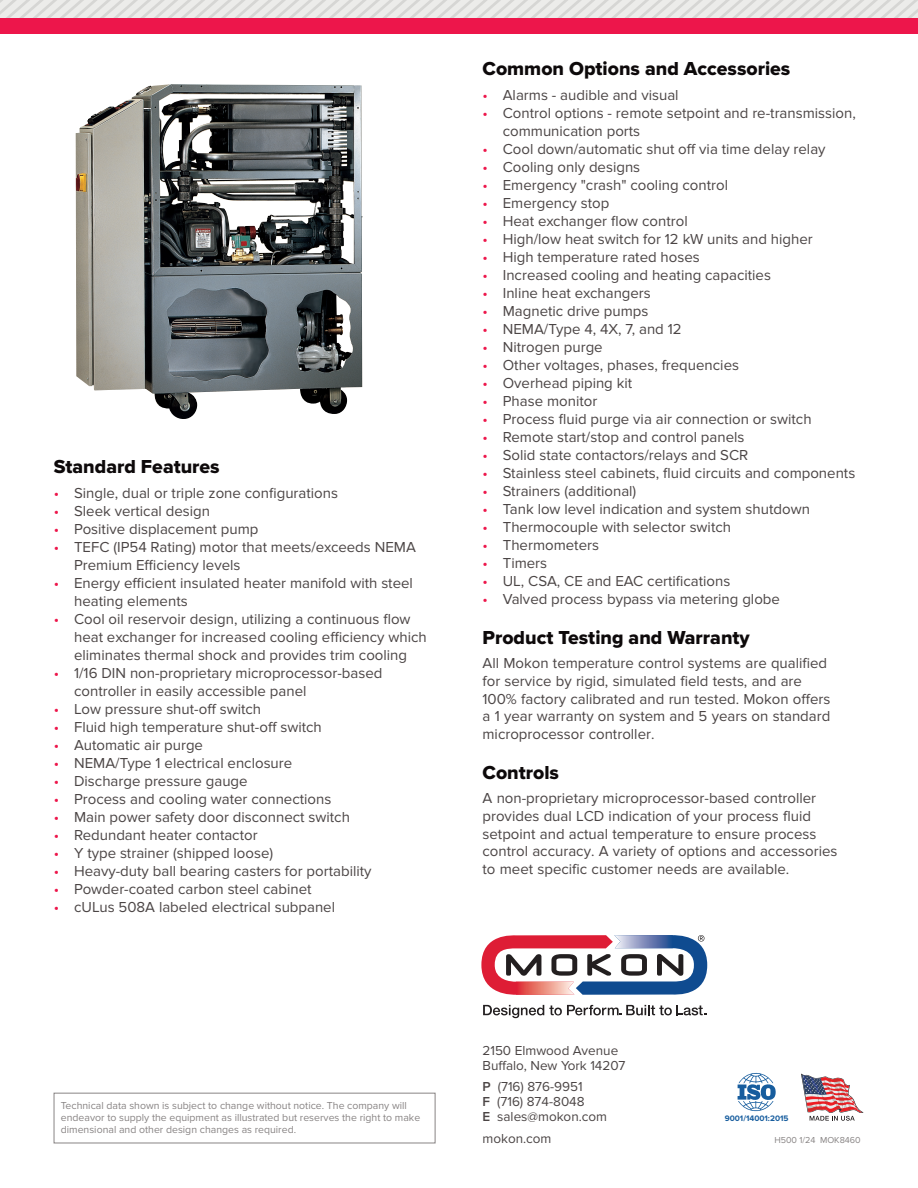
<style>
.page{position:relative;width:918px;height:1188px;background:#fff}
.page>*{position:absolute;margin:0;border:0;box-sizing:border-box;transform-origin:0 0}
.body{font:19.5px "Proxima Nova Extrabld";color:#0d090a}
.body-2{font:15px/17.7px "Proxima Nova";color:#4b4545}
.t1{font:13.5px/15px "Proxima Nova";color:#4b4545}
.t2{font:10.5px/12px "Proxima Nova";color:#888484}
.t3{font:9px "Proxima Nova";color:#888484}
.t4{font:700 8.25px "Proxima Nova";color:#175d9e}
.s1{color:#ed164b}
.s2{font-weight:600}
</style>
<div class="page">
<svg style="left:0;top:0;width:918px;height:19px;background:#e5dadb"></svg>
<svg style="left:481px;top:935px;width:226px;height:60px"></svg>
<svg style="left:483px;top:1005px;width:223px;height:13px"></svg>
<svg style="left:738px;top:1073px;width:38px;height:39px"></svg>
<svg style="left:801px;top:1074px;width:63px;height:47px"></svg>
<div style="left:0;top:19px;width:918px;height:15px;background:#ed164b"></div>
<div style="left:54px;top:1093px;width:381px;height:50px;border:1px solid #888484"></div>
<img style="left:76px;top:84px;width:286px;height:335px">
<p class="body" style="left:54px;top:455px;width:167px">Standard Features</p>
<p class="body-2" style="left:54px;top:484px;width:286px"><span class="s1">•</span> Single, dual or triple zone configurations</p>
<p class="body-2" style="left:54px;top:502px;width:158px"><span class="s1">•</span> Sleek vertical design</p>
<p class="body-2" style="left:54px;top:520px;width:206px"><span class="s1">•</span> Positive displacement pump</p>
<p class="body-2" style="left:74px;top:538px;width:343px;text-indent:-20px"><span class="s1">•</span> TEFC (IP54 Rating) motor that meets/exceeds NEMA<br>Premium Efficiency levels</p>
<p class="body-2" style="left:74px;top:574px;width:340px;text-indent:-20px"><span class="s1">•</span> Energy efficient insulated heater manifold with steel heating elements</p>
<p class="body-2" style="left:74px;top:610px;width:354px;text-indent:-20px"><span class="s1">•</span> Cool oil reservoir design, utilizing a continuous flow heat exchanger for increased cooling efficiency which eliminates thermal shock and provides trim cooling</p>
<p class="body-2" style="left:74px;top:664px;width:310px;text-indent:-20px"><span class="s1">•</span> 1/16 DIN non-proprietary microprocessor-based controller in easily accessible panel</p>
<p class="body-2" style="left:54px;top:700px;width:209px"><span class="s1">•</span> Low pressure shut-off switch</p>
<p class="body-2" style="left:54px;top:718px;width:270px"><span class="s1">•</span> Fluid high temperature shut-off switch</p>
<p class="body-2" style="left:54px;top:736px;width:151px"><span class="s1">•</span> Automatic air purge</p>
<p class="body-2" style="left:54px;top:754px;width:240px"><span class="s1">•</span> NEMA/Type 1 electrical enclosure</p>
<p class="body-2" style="left:54px;top:772px;width:195px"><span class="s1">•</span> Discharge pressure gauge</p>
<p class="body-2" style="left:54px;top:790px;width:279px"><span class="s1">•</span> Process and cooling water connections</p>
<p class="body-2" style="left:54px;top:808px;width:298px"><span class="s1">•</span> Main power safety door disconnect switch</p>
<p class="body-2" style="left:54px;top:826px;width:205px"><span class="s1">•</span> Redundant heater contactor</p>
<p class="body-2" style="left:54px;top:844px;width:221px"><span class="s1">•</span> Y type strainer (shipped loose)</p>
<p class="body-2" style="left:54px;top:862px;width:319px"><span class="s1">•</span> Heavy-duty ball bearing casters for portability</p>
<p class="body-2" style="left:54px;top:880px;width:259px"><span class="s1">•</span> Powder-coated carbon steel cabinet</p>
<p class="body-2" style="left:54px;top:898px;width:283px"><span class="s1">•</span> cULus 508A labeled electrical subpanel</p>
<p class="t2" style="left:61px;top:1100px;width:361px">Technical data shown is subject to change without notice. The company will endeavor to supply the equipment as illustrated but reserves the right to make dimensional and other design changes as required.</p>
<p class="body" style="left:483px;top:57px;width:309px">Common Options and Accessories</p>
<p class="body-2" style="left:483px;top:86px;width:198px"><span class="s1">•</span> Alarms - audible and visual</p>
<p class="body-2" style="left:503px;top:104px;width:355px;text-indent:-20px"><span class="s1">•</span> Control options - remote setpoint and re-transmission, communication ports</p>
<p class="body-2" style="left:483px;top:140px;width:345px"><span class="s1">•</span> Cool down/automatic shut off via time delay relay</p>
<p class="body-2" style="left:483px;top:158px;width:159px"><span class="s1">•</span> Cooling only designs</p>
<p class="body-2" style="left:483px;top:176px;width:247px"><span class="s1">•</span> Emergency "crash" cooling control</p>
<p class="body-2" style="left:483px;top:194px;width:128px"><span class="s1">•</span> Emergency stop</p>
<p class="body-2" style="left:483px;top:212px;width:207px"><span class="s1">•</span> Heat exchanger flow control</p>
<p class="body-2" style="left:483px;top:230px;width:332px"><span class="s1">•</span> High/low heat switch for 12 kW units and higher</p>
<p class="body-2" style="left:483px;top:248px;width:219px"><span class="s1">•</span> High temperature rated hoses</p>
<p class="body-2" style="left:483px;top:266px;width:290px"><span class="s1">•</span> Increased cooling and heating capacities</p>
<p class="body-2" style="left:483px;top:284px;width:170px"><span class="s1">•</span> Inline heat exchangers</p>
<p class="body-2" style="left:483px;top:302px;width:167px"><span class="s1">•</span> Magnetic drive pumps</p>
<p class="body-2" style="left:483px;top:320px;width:201px"><span class="s1">•</span> NEMA/Type 4, 4X, 7, and 12</p>
<p class="body-2" style="left:483px;top:338px;width:122px"><span class="s1">•</span> Nitrogen purge</p>
<p class="body-2" style="left:483px;top:356px;width:258px"><span class="s1">•</span> Other voltages, phases, frequencies</p>
<p class="body-2" style="left:483px;top:374px;width:151px"><span class="s1">•</span> Overhead piping kit</p>
<p class="body-2" style="left:483px;top:392px;width:116px"><span class="s1">•</span> Phase monitor</p>
<p class="body-2" style="left:483px;top:410px;width:331px"><span class="s1">•</span> Process fluid purge via air connection or switch</p>
<p class="body-2" style="left:483px;top:428px;width:263px"><span class="s1">•</span> Remote start/stop and control panels</p>
<p class="body-2" style="left:483px;top:446px;width:267px"><span class="s1">•</span> Solid state contactors/relays and SCR</p>
<p class="body-2" style="left:483px;top:464px;width:374px"><span class="s1">•</span> Stainless steel cabinets, fluid circuits and components</p>
<p class="body-2" style="left:483px;top:482px;width:155px"><span class="s1">•</span> Strainers (additional)</p>
<p class="body-2" style="left:483px;top:500px;width:329px"><span class="s1">•</span> Tank low level indication and system shutdown</p>
<p class="body-2" style="left:483px;top:518px;width:250px"><span class="s1">•</span> Thermocouple with selector switch</p>
<p class="body-2" style="left:483px;top:536px;width:118px"><span class="s1">•</span> Thermometers</p>
<p class="body-2" style="left:483px;top:554px;width:66px"><span class="s1">•</span> Timers</p>
<p class="body-2" style="left:483px;top:572px;width:249px"><span class="s1">•</span> UL, CSA, CE and EAC certifications</p>
<p class="body-2" style="left:483px;top:590px;width:299px"><span class="s1">•</span> Valved process bypass via metering globe</p>
<p class="body" style="left:483px;top:626px;width:269px">Product Testing and Warranty</p>
<p class="body-2" style="left:483px;top:655px;width:349px">All Mokon temperature control systems are qualified for service by rigid, simulated field tests, and are 100% factory calibrated and run tested. Mokon offers a 1 year warranty on system and 5 years on standard microprocessor controller.</p>
<p class="body" style="left:483px;top:761px;width:78px">Controls</p>
<p class="body-2" style="left:483px;top:790px;width:357px">A non-proprietary microprocessor-based controller provides dual LCD indication of your process fluid setpoint and actual temperature to ensure process control accuracy. A variety of options and accessories to meet specific customer needs are available.</p>
<p class="t1" style="left:483px;top:1043px;width:145px">2150 Elmwood Avenue<br>Buffalo, New York 14207</p>
<p class="t1" style="left:483px;top:1080px;width:126px"><span class="s2">P</span> (716) 876-9951<br><span class="s2">F</span> (716) 874-8048<br><span class="s2">E</span> sales@mokon.com</p>
<p class="t1" style="left:483px;top:1131px;width:71px">mokon.com</p>
<p class="t4" style="left:725px;top:1113px;width:65px">9001/14001:2015</p>
<p class="t3" style="left:774px;top:1135px;width:88px">H500 1/24 MOK8460</p>
</div>
